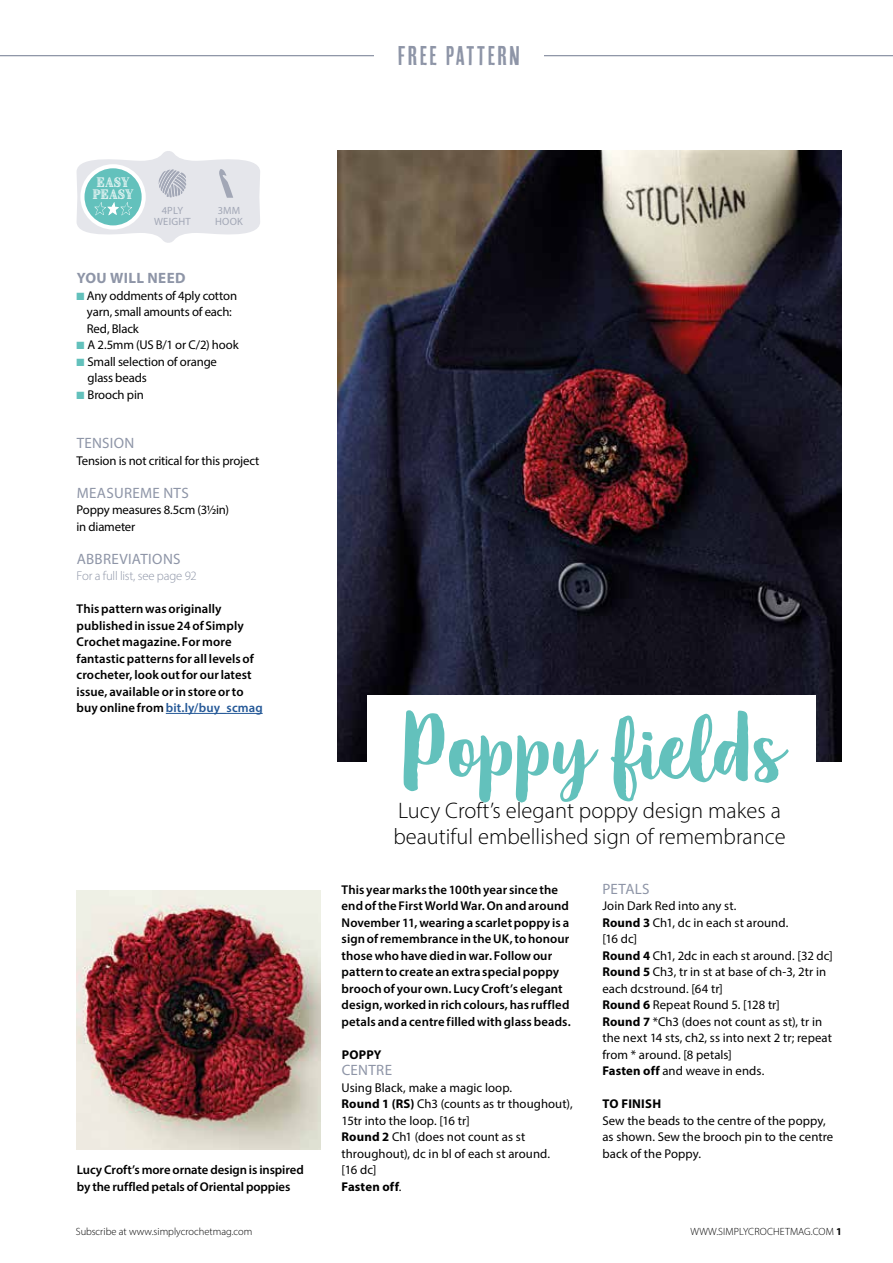
<style>
.page{position:relative;width:893px;height:1263px;background:#fff}
.page>*{position:absolute;margin:0;border:0;box-sizing:border-box;transform-origin:0 0}
.t1{font:97.5px "Organika Script";color:#63c1bc}
.t2{font:27px "Cheap Pine Sans";letter-spacing:.06em;color:#8e95a7}
.t3{font:300 22.5px/25.5px "Myriad Pro";color:#000}
.t4{font:15px "Myriad Pro";letter-spacing:.025em;color:#8e95a7}
.t5{font:700 15px "Myriad Pro";letter-spacing:.025em;color:#8e95a7}
.t6{font:600 12.75px/16.5px "Myriad Pro";letter-spacing:.005em;color:#000}
.t7{font:12.75px/16.5px "Myriad Pro";letter-spacing:.005em;color:#000}
.t8{font:12.75px/16.5px "Myriad Pro";letter-spacing:-.015em;color:#000}
.t9{font:300 12.75px "Myriad Pro";letter-spacing:-.015em;color:#8e95a7}
.t10{font:700 12.75px "Myriad Pro";letter-spacing:.02em;color:#000}
.t11{font:11.7px/11.7px "Brim Narrow Combined 1";letter-spacing:.01em;color:#fff;text-align:center}
.t12{font:300 10.5px "Myriad Pro";color:#000}
.t13{font:10.5px/11.1px "Myriad Pro";letter-spacing:.02em;color:#a2a7b6;text-align:center}
.s1{color:#63c1bc}
.s2{color:#245897}
.s3{font-weight:700}
</style>
<div class="page">
<hr style="left:0;top:55px;width:893px;height:1px;background:#8e95a7">
<div style="left:374px;top:33px;width:170px;height:44px;background:#fff"></div>
<img style="left:337px;top:151px;width:505px;height:611px">
<hr style="left:166px;top:713px;width:97px;height:1px;background:#245897">
<svg style="left:77px;top:151px;width:183px;height:92px"></svg>
<img style="left:77px;top:890px;width:243px;height:260px">
<div style="left:367px;top:695px;width:449px;height:104px;background:#fff"></div>
<h2 class="t2" style="left:398px;top:41px;width:124px">FREE PATTERN</h2>
<p class="t11" style="left:93px;top:176px;width:42px">EASY<br>PEASY</p>
<p class="t13" style="left:154px;top:204px;width:38px">4PLY<br>WEIGHT</p>
<p class="t13" style="left:215px;top:204px;width:29px;text-align:left">3MM<br>HOOK</p>
<p class="t5" style="left:77px;top:268px;width:111px">YOU WILL NEED</p>
<p class="t8" style="left:87px;top:287px;width:152px;text-indent:-10px"><span class="s1">■</span> Any oddments of 4ply cotton yarn, small amounts of each:<br>Red, Black</p>
<p class="t7" style="left:77px;top:336px;width:164px"><span class="s1">■</span> A 2.5mm (US B/1 or C/2) hook</p>
<p class="t8" style="left:88px;top:353px;width:131px;text-indent:-11px"><span class="s1">■</span> Small selection of orange glass beads</p>
<p class="t8" style="left:77px;top:386px;width:69px"><span class="s1">■</span> Brooch pin</p>
<p class="t4" style="left:77px;top:434px;width:59px">TENSION</p>
<p class="t8" style="left:77px;top:452px;width:184px">Tension is not critical for this project</p>
<p class="t4" style="left:77px;top:483px;width:114px">MEASUREME NTS</p>
<p class="t8" style="left:77px;top:501px;width:154px">Poppy measures 8.5cm (3½in) in diameter</p>
<p class="t4" style="left:77px;top:549px;width:105px">ABBREVIATIONS</p>
<p class="t9" style="left:77px;top:568px;width:122px">For a full list, see page 92</p>
<p class="t6" style="left:77px;top:600px;width:188px">This pattern was originally published in issue 24 of Simply<br>Crochet magazine. For more fantastic patterns for all levels of crocheter, look out for our latest issue, available or in store or to buy online from <span class="s2">bit.ly/buy_scmag</span></p>
<p class="t6" style="left:77px;top:1161px;width:228px">Lucy Croft’s more ornate design is inspired by the ruffled petals of Oriental poppies</p>
<h1 class="t1" style="left:397px;top:690px;width:384px">Poppy fields</h1>
<h3 class="t3" style="left:393px;top:798px;width:394px">Lucy Croft’s elegant poppy design makes a beautiful embellished sign of remembrance</h3>
<p class="t6" style="left:342px;top:881px;width:231px">This year marks the 100th year since the end of the First World War. On and around November 11, wearing a scarlet poppy is a sign of remembrance in the UK, to honour those who have died in war. Follow our pattern to create an extra special poppy brooch of your own. Lucy Croft’s elegant design, worked in rich colours, has ruffled petals and a centre filled with glass beads.</p>
<p class="t10" style="left:342px;top:1046px;width:41px">POPPY</p>
<p class="t4" style="left:342px;top:1061px;width:52px">CENTRE</p>
<p class="t7" style="left:342px;top:1079px;width:233px">Using Black, make a magic loop.<br><span class="s3">Round 1 (RS)</span> Ch3 (counts as tr thoughout),<br>15tr into the loop. [16 tr]<br><span class="s3">Round 2</span> Ch1 (does not count as st throughout), dc in bl of each st around.<br>[16 dc]<br><span class="s3">Fasten off</span>.</p>
<p class="t4" style="left:603px;top:879px;width:49px">PETALS</p>
<p class="t7" style="left:602px;top:897px;width:232px">Join Dark Red into any st.<br><span class="s3">Round 3</span> Ch1, dc in each st around.<br>[16 dc]<br><span class="s3">Round 4</span> Ch1, 2dc in each st around. [32 dc]<br><span class="s3">Round 5</span> Ch3, tr in st at base of ch-3, 2tr in each dcstround. [64 tr]<br><span class="s3">Round 6</span> Repeat Round 5. [128 tr]<br><span class="s3">Round 7</span> *Ch3 (does not count as st), tr in the next 14 sts, ch2, ss into next 2 tr; repeat from * around. [8 petals]<br><span class="s3">Fasten off</span> and weave in ends.</p>
<p class="t10" style="left:602px;top:1095px;width:60px">TO FINISH</p>
<p class="t7" style="left:602px;top:1112px;width:232px">Sew the beads to the centre of the poppy, as shown. Sew the brooch pin to the centre back of the Poppy.</p>
<p class="t12" style="left:76px;top:1225px;width:178px">Subscribe at www.simplycrochetmag.com</p>
<p class="t12" style="left:690px;top:1225px;width:153px">WWW.SIMPLYCROCHETMAG.COM <span class="s3">1</span></p>
</div>
